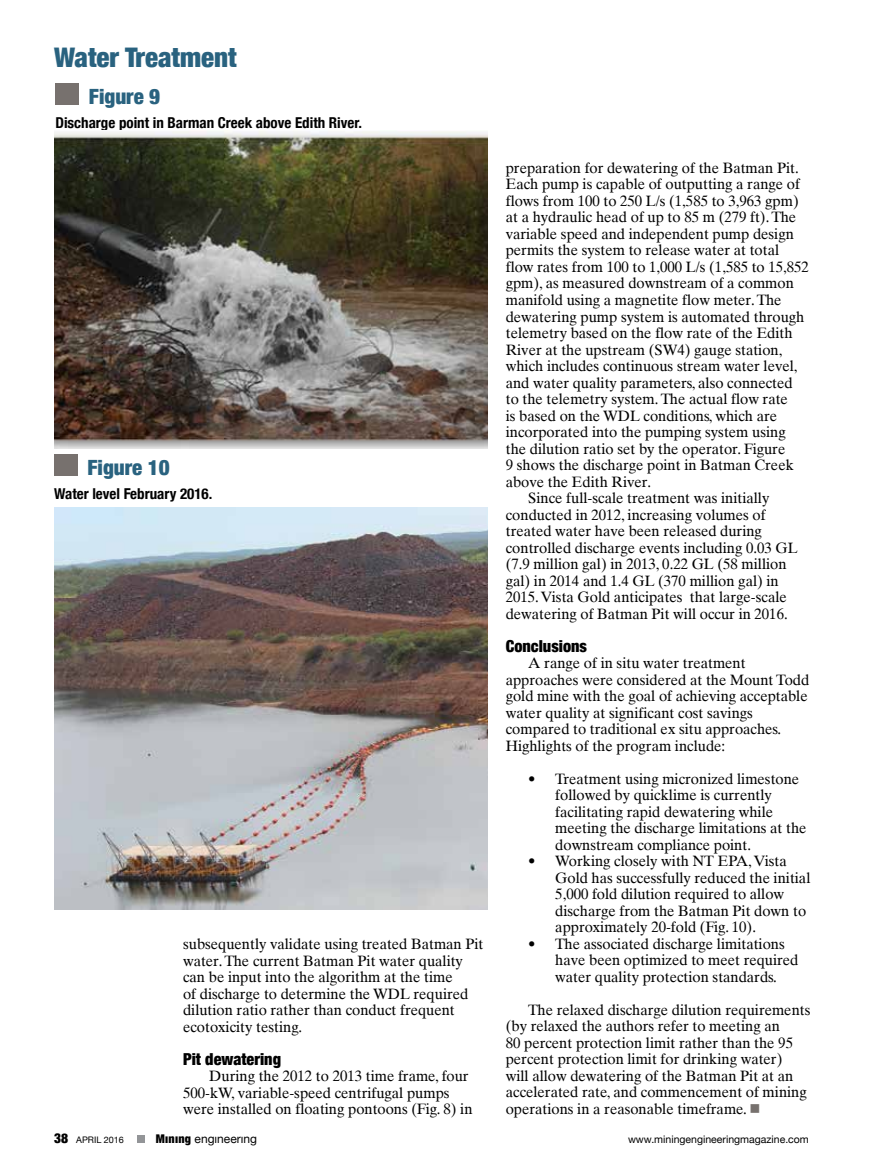
<style>
.page{position:relative;width:878px;height:1175px;background:#fff}
.page>*{position:absolute;margin:0;border:0;box-sizing:border-box;transform-origin:0 0}
.t1{font:900 condensed 27px "Helvetica Neue";color:#29627f}
.t2{font:900 condensed 21px "Helvetica Neue";color:#29627f}
.t3{font:900 condensed 16.5px "Helvetica Neue";color:#000}
.t4{font:15px/16.5px "Times Ten";color:#000}
.t5{font:700 condensed 15px "Helvetica Neue";color:#000}
.t6{font:12px "Helvetica Neue";color:#000}
.t7{font:10.5px "Helvetica Neue";color:#000}
.t8{font:9px "Helvetica Neue";color:#000}
.s1{color:#77716e}
.s2{font-weight:900;font-stretch:condensed;font-size:13.5px}
.s3{font-weight:900;font-stretch:condensed}
</style>
<div class="page">
<div style="left:137px;top:1135px;width:8px;height:8px;background:#939598"></div>
<div style="left:55px;top:83px;width:24px;height:22px;background:#77716e"></div>
<img style="left:54px;top:131px;width:434px;height:317px">
<img style="left:54px;top:507px;width:434px;height:402px">
<div style="left:54px;top:455px;width:24px;height:21px;background:#77716e"></div>
<h1 class="t1" style="left:54px;top:40px;width:184px">Water Treatment</h1>
<h2 class="t2" style="left:89px;top:83px;width:73px">Figure 9</h2>
<p class="t5" style="left:55px;top:113px;width:308px">Discharge point in Barman Creek above Edith River.</p>
<h2 class="t2" style="left:87px;top:455px;width:84px">Figure 10</h2>
<p class="t5" style="left:54px;top:484px;width:160px">Water level February 2016.</p>
<p class="t4" style="left:183px;top:937px;width:302px">subsequently validate using treated Batman Pit water. The current Batman Pit water quality can be input into the algorithm at the time<br>of discharge to determine the WDL required dilution ratio rather than conduct frequent ecotoxicity testing.</p>
<p class="t3" style="left:183px;top:1048px;width:99px">Pit dewatering</p>
<p class="t4" style="left:183px;top:1069px;width:291px;text-indent:26px">During the 2012 to 2013 time frame, four<br>500-kW, variable-speed centrifugal pumps were installed on floating pontoons (Fig. 8) in</p>
<p class="t4" style="left:506px;top:161px;width:294px">preparation for dewatering of the Batman Pit.</p>
<p class="t4" style="left:506px;top:177px;width:296px">Each pump is capable of outputting a range of</p>
<p class="t4" style="left:506px;top:194px;width:294px">flows from 100 to 250 L/s (1,585 to 3,963 gpm)</p>
<p class="t4" style="left:506px;top:210px;width:292px">at a hydraulic head of up to 85 m (279 ft). The</p>
<p class="t4" style="left:506px;top:227px;width:289px">variable speed and independent pump design</p>
<p class="t4" style="left:506px;top:243px;width:275px">permits the system to release water at total</p>
<p class="t4" style="left:506px;top:260px;width:304px">flow rates from 100 to 1,000 L/s (1,585 to 15,852</p>
<p class="t4" style="left:506px;top:276px;width:289px">gpm), as measured downstream of a common</p>
<p class="t4" style="left:506px;top:293px;width:277px">manifold using a magnetite flow meter. The</p>
<p class="t4" style="left:506px;top:309px;width:300px">dewatering pump system is automated through</p>
<p class="t4" style="left:506px;top:326px;width:288px">telemetry based on the flow rate of the Edith</p>
<p class="t4" style="left:506px;top:342px;width:278px">River at the upstream (SW4) gauge station,</p>
<p class="t4" style="left:506px;top:359px;width:293px">which includes continuous stream water level,</p>
<p class="t4" style="left:506px;top:375px;width:288px">and water quality parameters, also connected</p>
<p class="t4" style="left:506px;top:392px;width:284px">to the telemetry system. The actual flow rate</p>
<p class="t4" style="left:506px;top:408px;width:273px">is based on the WDL conditions, which are</p>
<p class="t4" style="left:506px;top:425px;width:281px">incorporated into the pumping system using</p>
<p class="t4" style="left:506px;top:441px;width:281px">the dilution ratio set by the operator. Figure</p>
<p class="t4" style="left:506px;top:458px;width:289px">9 shows the discharge point in Batman Creek</p>
<p class="t4" style="left:506px;top:474px;width:147px">above the Edith River.</p>
<p class="t4" style="left:528px;top:491px;width:242px">Since full-scale treatment was initially</p>
<p class="t4" style="left:506px;top:507px;width:261px">conducted in 2012, increasing volumes of</p>
<p class="t4" style="left:506px;top:524px;width:258px">treated water have been released during</p>
<p class="t4" style="left:506px;top:540px;width:293px">controlled discharge events including 0.03 GL</p>
<p class="t4" style="left:506px;top:557px;width:282px">(7.9 million gal) in 2013, 0.22 GL (58 million</p>
<p class="t4" style="left:506px;top:573px;width:274px">gal) in 2014 and 1.4 GL (370 million gal) in</p>
<p class="t4" style="left:506px;top:590px;width:282px">2015. Vista Gold anticipates that large-scale</p>
<p class="t4" style="left:506px;top:606px;width:283px">dewatering of Batman Pit will occur in 2016.</p>
<p class="t3" style="left:506px;top:635px;width:83px">Conclusions</p>
<p class="t4" style="left:505px;top:656px;width:305px;text-indent:23px">A range of in situ water treatment approaches were considered at the Mount Todd gold mine with the goal of achieving acceptable water quality at significant cost savings compared to traditional ex situ approaches.<br>Highlights of the program include:</p>
<p class="t4" style="left:555px;top:771px;width:253px;text-indent:-27px">• Treatment using micronized limestone followed by quicklime is currently facilitating rapid dewatering while meeting the discharge limitations at the downstream compliance point.</p>
<p class="t4" style="left:555px;top:854px;width:256px;text-indent:-27px">• Working closely with NT EPA, Vista Gold has successfully reduced the initial 5,000 fold dilution required to allow discharge from the Batman Pit down to approximately 20-fold (Fig. 10).</p>
<p class="t4" style="left:555px;top:936px;width:245px;text-indent:-27px">• The associated discharge limitations have been optimized to meet required water quality protection standards.</p>
<p class="t4" style="left:505px;top:1002px;width:306px;text-indent:23px">The relaxed discharge dilution requirements (by relaxed the authors refer to meeting an<br>80 percent protection limit rather than the 95 percent protection limit for drinking water)<br>will allow dewatering of the Batman Pit at an accelerated rate, and commencement of mining operations in a reasonable timeframe. <span class="s1">■</span></p>
<p class="t8" style="left:54px;top:1134px;width:71px"><span class="s2">38</span> april 2016</p>
<p class="t6" style="left:156px;top:1131px;width:103px"><span class="s3">Mınıng</span> engıneerıng</p>
<p class="t7" style="left:628px;top:1133px;width:182px">www.miningengineeringmagazine.com</p>
</div>
